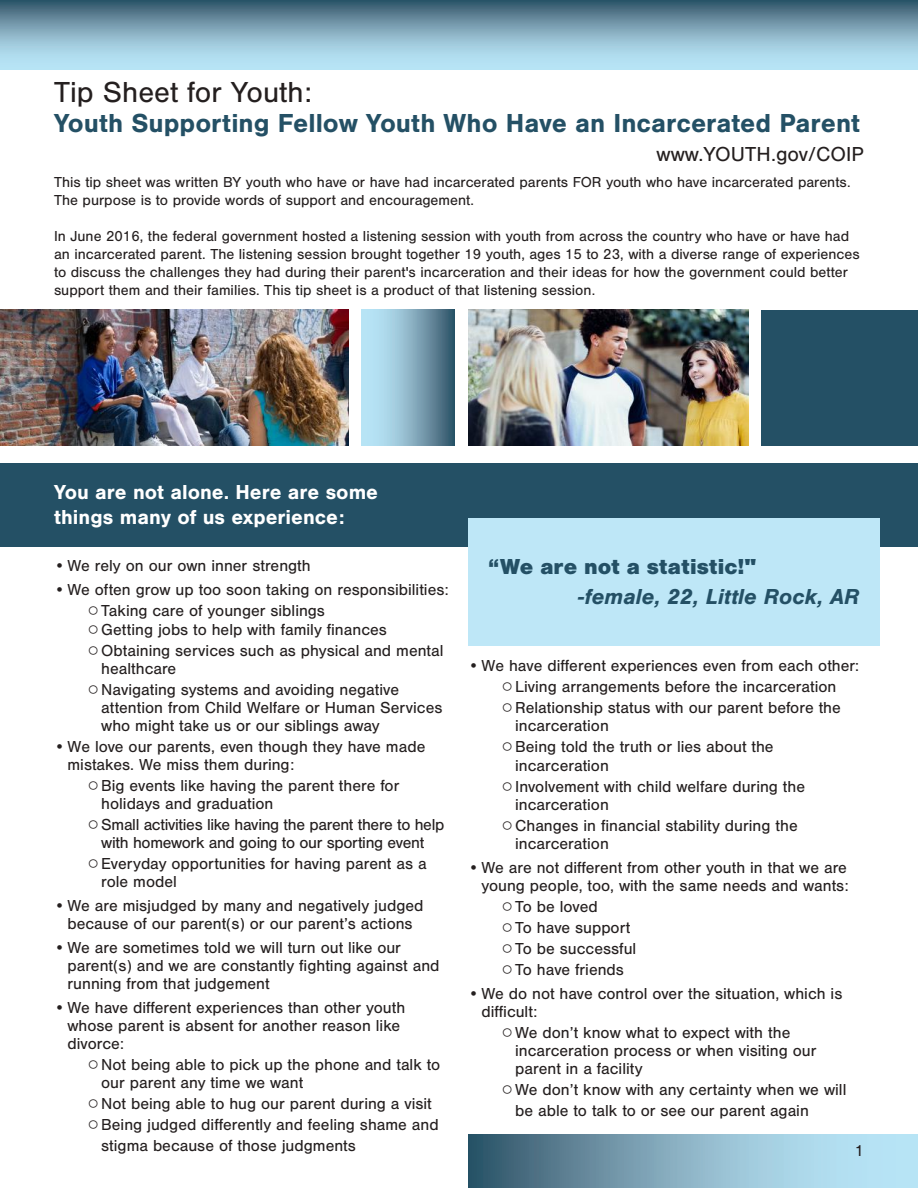
<style>
.page{position:relative;width:918px;height:1188px;background:#fff}
.page>*{position:absolute;margin:0;border:0;box-sizing:border-box;transform-origin:0 0}
.t1{font:30px "Nimbus San";color:#241f1f}
.t2{font:700 27px "Nimbus San";color:#245065}
.t3{font:italic 700 22.5px "Nimbus San";color:#245065}
.t4{font:900 22.5px "Nimbus San";letter-spacing:.005em;color:#245065}
.t5{font:700 21px/25.2px "Nimbus San";color:#fff}
.t6{font:21px "Nimbus San";color:#241f1f}
.t7{font:16.5px/18px "Nimbus San";color:#241f1f}
.t8{font:16.5px/18px "Nimbus San";letter-spacing:-.02em;color:#241f1f;text-align:center}
.t9{font:15px/18px "Nimbus San";color:#241f1f}
</style>
<div class="page">
<svg style="left:362px;top:310px;width:92px;height:136px;background:#86aec0"></svg>
<svg style="left:468px;top:1134px;width:450px;height:54px;background:#84acbe"></svg>
<svg style="left:0;top:0;width:918px;height:70px;background:#84acbf"></svg>
<div style="left:0;top:463px;width:918px;height:83px;background:#245065"></div>
<div style="left:762px;top:310px;width:156px;height:136px;background:#245065"></div>
<img style="left:0;top:310px;width:348px;height:136px">
<img style="left:468px;top:310px;width:280px;height:136px">
<div style="left:468px;top:518px;width:412px;height:128px;background:#bee7f7"></div>
<h1 class="t1" style="left:54px;top:76px;width:259px">Tip Sheet for Youth:</h1>
<h2 class="t2" style="left:54px;top:108px;width:808px">Youth Supporting Fellow Youth Who Have an Incarcerated Parent</h2>
<p class="t6" style="left:657px;top:143px;width:209px">www.YOUTH.gov/COIP</p>
<p class="t9" style="left:54px;top:173px;width:798px">This tip sheet was written BY youth who have or have had incarcerated parents FOR youth who have incarcerated parents.<br>The purpose is to provide words of support and encouragement.</p>
<p class="t9" style="left:54px;top:227px;width:807px">In June 2016, the federal government hosted a listening session with youth from across the country who have or have had an incarcerated parent. The listening session brought together 19 youth, ages 15 to 23, with a diverse range of experiences to discuss the challenges they had during their parent's incarceration and their ideas for how the government could better support them and their families. This tip sheet is a product of that listening session.</p>
<p class="t5" style="left:54px;top:480px;width:326px">You are not alone. Here are some things many of us experience:</p>
<p class="t7" style="left:54px;top:557px;width:258px">• We rely on our own inner strength</p>
<p class="t7" style="left:54px;top:581px;width:396px">• We often grow up too soon taking on responsibilities:</p>
<p class="t7" style="left:88px;top:602px;width:239px">○Taking care of younger siblings</p>
<p class="t7" style="left:88px;top:621px;width:301px">○ Getting jobs to help with family finances</p>
<p class="t7" style="left:101px;top:642px;width:344px;text-indent:-14px">○ Obtaining services such as physical and mental healthcare</p>
<p class="t7" style="left:101px;top:681px;width:343px;text-indent:-14px">○Navigating systems and avoiding negative attention from Child Welfare or Human Services who might take us or our siblings away</p>
<p class="t7" style="left:68px;top:738px;width:359px;text-indent:-14px">• We love our parents, even though they have made mistakes. We miss them during:</p>
<p class="t7" style="left:101px;top:777px;width:300px;text-indent:-14px">○Big events like having the parent there for holidays and graduation</p>
<p class="t8" style="left:88px;top:816px;width:358px">○ Small activities like having the parent there to help with homework and going to our sporting event</p>
<p class="t7" style="left:101px;top:855px;width:327px;text-indent:-14px">○Everyday opportunities for having parent as a role model</p>
<p class="t7" style="left:54px;top:897px;width:371px;text-align:center">• We are misjudged by many and negatively judged because of our parent(s) or our parent’s actions</p>
<p class="t7" style="left:68px;top:939px;width:374px;text-indent:-14px">• We are sometimes told we will turn out like our parent(s) and we are constantly fighting against and running from that judgement</p>
<p class="t7" style="left:68px;top:999px;width:339px;text-indent:-14px">• We have different experiences than other youth whose parent is absent for another reason like divorce:</p>
<p class="t7" style="left:101px;top:1056px;width:341px;text-indent:-14px">○Not being able to pick up the phone and talk to our parent any time we want</p>
<p class="t7" style="left:88px;top:1095px;width:346px">○Not being able to hug our parent during a visit</p>
<p class="t7" style="left:101px;top:1115px;width:339px;line-height:21px;text-indent:-14px">○Being judged differently and feeling shame and stigma because of those judgments</p>
<h3 class="t4" style="left:488px;top:554px;width:269px">“We are not a statistic!"</h3>
<h3 class="t3" style="left:578px;top:584px;width:283px">-female, 22, Little Rock, AR</h3>
<p class="t7" style="left:468px;top:656px;width:393px">• We have different experiences even from each other:</p>
<p class="t7" style="left:502px;top:677px;width:336px">○Living arrangements before the incarceration</p>
<p class="t7" style="left:515px;top:698px;width:327px;text-indent:-14px">○Relationship status with our parent before the incarceration</p>
<p class="t7" style="left:515px;top:737px;width:260px;line-height:19.5px;text-indent:-14px">○Being told the truth or lies about the incarceration</p>
<p class="t7" style="left:515px;top:778px;width:291px;text-indent:-14px">○Involvement with child welfare during the incarceration</p>
<p class="t7" style="left:515px;top:817px;width:284px;text-indent:-14px">○Changes in financial stability during the incarceration</p>
<p class="t7" style="left:468px;top:859px;width:382px;text-align:right">• We are not different from other youth in that we are young people, too, with the same needs and wants:</p>
<p class="t7" style="left:502px;top:898px;width:98px">○To be loved</p>
<p class="t7" style="left:502px;top:919px;width:130px">○To have support</p>
<p class="t7" style="left:502px;top:940px;width:136px">○To be successful</p>
<p class="t7" style="left:502px;top:961px;width:124px">○To have friends</p>
<p class="t7" style="left:482px;top:985px;width:362px;text-indent:-14px">• We do not have control over the situation, which is difficult:</p>
<p class="t7" style="left:515px;top:1024px;width:303px;text-indent:-14px">○ We don’t know what to expect with the incarceration process or when visiting our parent in a facility</p>
<p class="t7" style="left:515px;top:1079px;width:333px;line-height:21px;text-indent:-14px">○ We don’t know with any certainty when we will be able to talk to or see our parent again</p>
<p class="t7" style="left:855px;top:1142px;width:11px">1</p>
</div>
